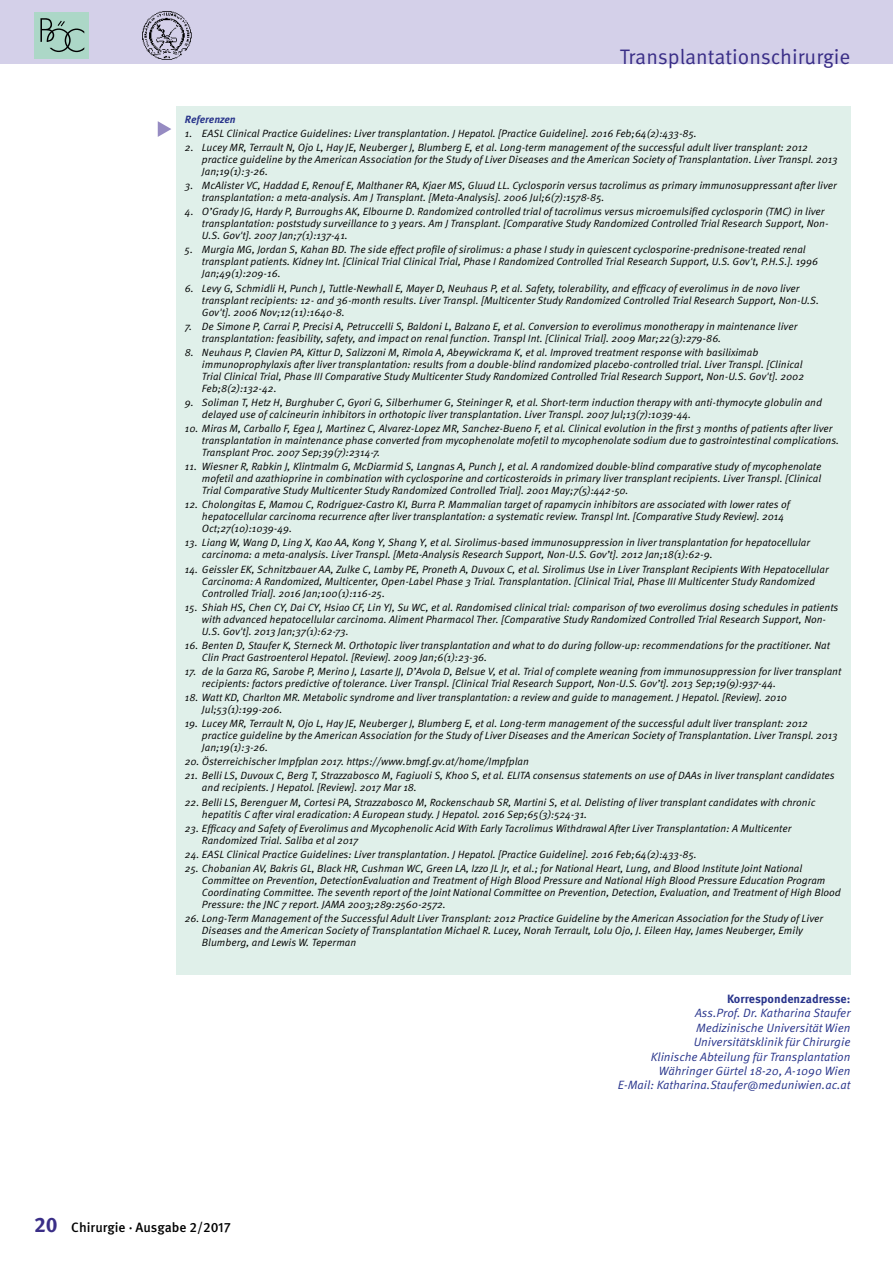
<style>
.page{position:relative;width:893px;height:1263px;background:#fff}
.page>*{position:absolute;margin:0;border:0;box-sizing:border-box;transform-origin:0 0}
.t1{font:21px "Meta OT";color:#3a2e87}
.t2{font:500 13.5px "Meta OT";color:#000}
.t3{font:italic 12px/14.4px "Meta OT";color:#28348b;text-align:right}
.t4{font:700 12px "Meta OT";letter-spacing:-.005em;color:#28348b}
.t5{font:italic 10.5px/12px "Meta OT";color:#000}
.t6{font:italic 700 10.5px "Meta OT";color:#28348b}
.s1{font-weight:700;font-size:21px;color:#3a2e87}
</style>
<div class="page">
<div style="left:0;top:0;width:893px;height:64px;background:#d4d0e9"></div>
<div style="left:34px;top:12px;width:55px;height:46px;background:#acd7c7"></div>
<svg style="left:40px;top:18px;width:44px;height:34px"></svg>
<img style="left:142px;top:11px;width:50px;height:49px">
<div style="left:176px;top:106px;width:674px;height:868px;background:#e0f0ea"></div>
<svg style="left:158px;top:121px;width:13px;height:16px"></svg>
<h1 class="t1" style="left:620px;top:43px;width:232px">Transplantationschirurgie</h1>
<p class="t6" style="left:185px;top:112px;width:52px">Referenzen</p>
<p class="t5" style="left:185px;top:128px;width:513px">1. EASL Clinical Practice Guidelines: Liver transplantation. J Hepatol. [Practice Guideline]. 2016 Feb;64(2):433-85.</p>
<p class="t5" style="left:202px;top:142px;width:637px;text-indent:-17px">2. Lucey MR, Terrault N, Ojo L, Hay JE, Neuberger J, Blumberg E, et al. Long-term management of the successful adult liver transplant: 2012 practice guideline by the American Association for the Study of Liver Diseases and the American Society of Transplantation. Liver Transpl. 2013<br>Jan;19(1):3-26.</p>
<p class="t5" style="left:202px;top:180px;width:636px;text-indent:-17px">3. McAlister VC, Haddad E, Renouf E, Malthaner RA, Kjaer MS, Gluud LL. Cyclosporin versus tacrolimus as primary immunosuppressant after liver transplantation: a meta-analysis. Am J Transplant. [Meta-Analysis]. 2006 Jul;6(7):1578-85.</p>
<p class="t5" style="left:202px;top:206px;width:628px;text-indent:-17px">4. O’Grady JG, Hardy P, Burroughs AK, Elbourne D. Randomized controlled trial of tacrolimus versus microemulsified cyclosporin (TMC) in liver transplantation: poststudy surveillance to 3 years. Am J Transplant. [Comparative Study Randomized Controlled Trial Research Support, Non-<br>U.S. Gov't]. 2007 Jan;7(1):137-41.</p>
<p class="t5" style="left:202px;top:244px;width:618px;text-indent:-17px">5. Murgia MG, Jordan S, Kahan BD. The side effect profile of sirolimus: a phase I study in quiescent cyclosporine-prednisone-treated renal transplant patients. Kidney Int. [Clinical Trial Clinical Trial, Phase I Randomized Controlled Trial Research Support, U.S. Gov't, P.H.S.]. 1996<br>Jan;49(1):209-16.</p>
<p class="t5" style="left:202px;top:282px;width:618px;text-indent:-17px">6. Levy G, Schmidli H, Punch J, Tuttle-Newhall E, Mayer D, Neuhaus P, et al. Safety, tolerability, and efficacy of everolimus in de novo liver transplant recipients: 12- and 36-month results. Liver Transpl. [Multicenter Study Randomized Controlled Trial Research Support, Non-U.S.<br>Gov't]. 2006 Nov;12(11):1640-8.</p>
<p class="t5" style="left:202px;top:320px;width:597px;text-indent:-17px">7. De Simone P, Carrai P, Precisi A, Petruccelli S, Baldoni L, Balzano E, et al. Conversion to everolimus monotherapy in maintenance liver transplantation: feasibility, safety, and impact on renal function. Transpl Int. [Clinical Trial]. 2009 Mar;22(3):279-86.</p>
<p class="t5" style="left:202px;top:346px;width:604px;text-indent:-17px">8. Neuhaus P, Clavien PA, Kittur D, Salizzoni M, Rimola A, Abeywickrama K, et al. Improved treatment response with basiliximab immunoprophylaxis after liver transplantation: results from a double-blind randomized placebo-controlled trial. Liver Transpl. [Clinical Trial Clinical Trial, Phase III Comparative Study Multicenter Study Randomized Controlled Trial Research Support, Non-U.S. Gov't]. 2002<br>Feb;8(2):132-42.</p>
<p class="t5" style="left:202px;top:397px;width:622px;text-indent:-17px">9. Soliman T, Hetz H, Burghuber C, Gyori G, Silberhumer G, Steininger R, et al. Short-term induction therapy with anti-thymocyte globulin and delayed use of calcineurin inhibitors in orthotopic liver transplantation. Liver Transpl. 2007 Jul;13(7):1039-44.</p>
<p class="t5" style="left:202px;top:423px;width:639px;text-indent:-17px">10. Miras M, Carballo F, Egea J, Martinez C, Alvarez-Lopez MR, Sanchez-Bueno F, et al. Clinical evolution in the first 3 months of patients after liver transplantation in maintenance phase converted from mycophenolate mofetil to mycophenolate sodium due to gastrointestinal complications.<br>Transplant Proc. 2007 Sep;39(7):2314-7.</p>
<p class="t5" style="left:202px;top:461px;width:621px;text-align:justify;text-indent:-17px">11. Wiesner R, Rabkin J, Klintmalm G, McDiarmid S, Langnas A, Punch J, et al. A randomized double-blind comparative study of mycophenolate mofetil and azathioprine in combination with cyclosporine and corticosteroids in primary liver transplant recipients. Liver Transpl. [Clinical Trial Comparative Study Multicenter Study Randomized Controlled Trial]. 2001 May;7(5):442-50.</p>
<p class="t5" style="left:202px;top:499px;width:589px;text-indent:-17px">12. Cholongitas E, Mamou C, Rodriguez-Castro KI, Burra P. Mammalian target of rapamycin inhibitors are associated with lower rates of hepatocellular carcinoma recurrence after liver transplantation: a systematic review. Transpl Int. [Comparative Study Review]. 2014<br>Oct;27(10):1039-49.</p>
<p class="t5" style="left:202px;top:537px;width:610px;text-indent:-17px">13. Liang W, Wang D, Ling X, Kao AA, Kong Y, Shang Y, et al. Sirolimus-based immunosuppression in liver transplantation for hepatocellular carcinoma: a meta-analysis. Liver Transpl. [Meta-Analysis Research Support, Non-U.S. Gov’t]. 2012 Jan;18(1):62-9.</p>
<p class="t5" style="left:202px;top:563px;width:628px;text-indent:-17px">14. Geissler EK, Schnitzbauer AA, Zulke C, Lamby PE, Proneth A, Duvoux C, et al. Sirolimus Use in Liver Transplant Recipients With Hepatocellular<br>Carcinoma: A Randomized, Multicenter, Open-Label Phase 3 Trial. Transplantation. [Clinical Trial, Phase III Multicenter Study Randomized<br>Controlled Trial]. 2016 Jan;100(1):116-25.</p>
<p class="t5" style="left:202px;top:601px;width:638px;text-indent:-17px">15. Shiah HS, Chen CY, Dai CY, Hsiao CF, Lin YJ, Su WC, et al. Randomised clinical trial: comparison of two everolimus dosing schedules in patients with advanced hepatocellular carcinoma. Aliment Pharmacol Ther. [Comparative Study Randomized Controlled Trial Research Support, Non-<br>U.S. Gov't]. 2013 Jan;37(1):62-73.</p>
<p class="t5" style="left:202px;top:639px;width:630px;text-indent:-17px">16. Benten D, Staufer K, Sterneck M. Orthotopic liver transplantation and what to do during follow-up: recommendations for the practitioner. Nat<br>Clin Pract Gastroenterol Hepatol. [Review]. 2009 Jan;6(1):23-36.</p>
<p class="t5" style="left:202px;top:666px;width:641px;text-indent:-17px">17. de la Garza RG, Sarobe P, Merino J, Lasarte JJ, D’Avola D, Belsue V, et al. Trial of complete weaning from immunosuppression for liver transplant recipients: factors predictive of tolerance. Liver Transpl. [Clinical Trial Research Support, Non-U.S. Gov’t]. 2013 Sep;19(9):937-44.</p>
<p class="t5" style="left:202px;top:692px;width:587px;text-indent:-17px">18. Watt KD, Charlton MR. Metabolic syndrome and liver transplantation: a review and guide to management. J Hepatol. [Review]. 2010<br>Jul;53(1):199-206.</p>
<p class="t5" style="left:202px;top:718px;width:637px;text-indent:-17px">19. Lucey MR, Terrault N, Ojo L, Hay JE, Neuberger J, Blumberg E, et al. Long-term management of the successful adult liver transplant: 2012 practice guideline by the American Association for the Study of Liver Diseases and the American Society of Transplantation. Liver Transpl. 2013<br>Jan;19(1):3-26.</p>
<p class="t5" style="left:185px;top:756px;width:345px">20. Österreichischer Impfplan 2017. https://www.bmgf.gv.at/home/Impfplan</p>
<p class="t5" style="left:202px;top:770px;width:634px;text-indent:-17px">21. Belli LS, Duvoux C, Berg T, Strazzabosco M, Fagiuoli S, Khoo S, et al. ELITA consensus statements on use of DAAs in liver transplant candidates and recipients. J Hepatol. [Review]. 2017 Mar 18.</p>
<p class="t5" style="left:202px;top:796px;width:615px;text-indent:-17px">22. Belli LS, Berenguer M, Cortesi PA, Strazzabosco M, Rockenschaub SR, Martini S, et al. Delisting of liver transplant candidates with chronic hepatitis C after viral eradication: A European study. J Hepatol. 2016 Sep;65(3):524-31.</p>
<p class="t5" style="left:202px;top:822px;width:591px;text-indent:-17px">23. Efficacy and Safety of Everolimus and Mycophenolic Acid With Early Tacrolimus Withdrawal After Liver Transplantation: A Multicenter<br>Randomized Trial. Saliba et al 2017</p>
<p class="t5" style="left:185px;top:848px;width:513px">24. EASL Clinical Practice Guidelines: Liver transplantation. J Hepatol. [Practice Guideline]. 2016 Feb;64(2):433-85.</p>
<p class="t5" style="left:202px;top:863px;width:640px;text-indent:-17px">25. Chobanian AV, Bakris GL, Black HR, Cushman WC, Green LA, Izzo JL Jr, et al.; for National Heart, Lung, and Blood Institute Joint National Committee on Prevention, DetectionEvaluation and Treatment of High Blood Pressure and National High Blood Pressure Education Program Coordinating Committee. The seventh report of the Joint National Committee on Prevention, Detection, Evaluation, and Treatment of High Blood Pressure: the JNC 7 report. JAMA 2003;289:2560-2572.</p>
<p class="t5" style="left:202px;top:913px;width:623px;text-indent:-17px">26. Long-Term Management of the Successful Adult Liver Transplant: 2012 Practice Guideline by the American Association for the Study of Liver<br>Diseases and the American Society of Transplantation Michael R. Lucey, Norah Terrault, Lolu Ojo, J. Eileen Hay, James Neuberger, Emily<br>Blumberg, and Lewis W. Teperman</p>
<p class="t2" style="left:34px;top:1219px;width:198px"><span class="s1">20</span> Chirurgie · Ausgabe 2/2017</p>
<p class="t4" style="left:727px;top:991px;width:125px">Korrespondenzadresse:</p>
<p class="t3" style="left:618px;top:1006px;width:234px">Ass.Prof. Dr. Katharina Staufer<br>Medizinische Universität Wien Universitätsklinik für Chirurgie<br>Klinische Abteilung für Transplantation Währinger Gürtel 18-20, A-1090 Wien<br>E-Mail: Katharina.Staufer@meduniwien.ac.at</p>
</div>
